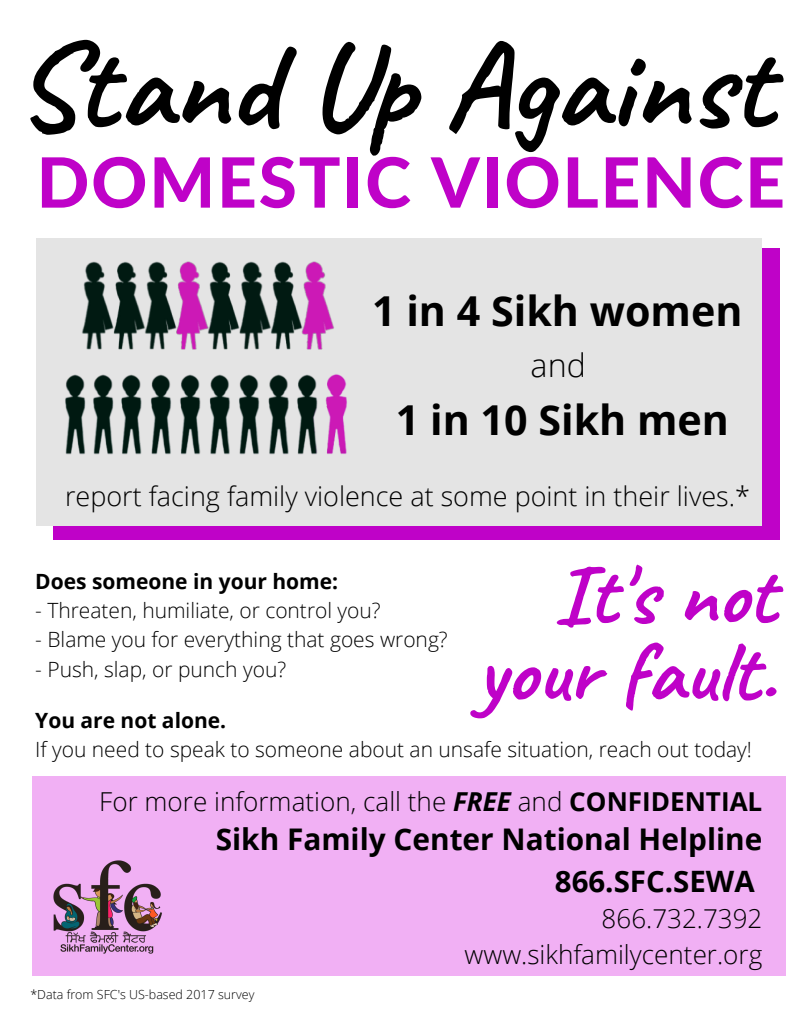
<style>
.page{position:relative;width:810px;height:1013px;background:#fff}
.page>*{position:absolute;margin:0;border:0;box-sizing:border-box;transform-origin:0 0}
.t1{font:700 123.7px "Caveat";color:#000}
.t2{font:700 85.7px/77.4px "Caveat";color:#bf02c8;text-align:right}
.t3{font:800 69.3px "Lato";letter-spacing:.025em;color:#bf02c8}
.t4{font:700 41.2px "Open Sans";color:#000}
.t5{font:300 32.3px "Open Sans";color:#000}
.t6{font:700 29.8px "Open Sans";color:#000}
.t7{font:700 29.5px "Open Sans";color:#000}
.t8{font:300 27px "Open Sans";color:#000}
.t9{font:300 26.1px "Open Sans";color:#000}
.t10{font:300 26px "Open Sans";color:#000}
.t11{font:300 21px "Open Sans";color:#000}
.t12{font:700 21px "Open Sans";color:#000}
.t13{font:300 12.5px "Open Sans";color:#000}
.s1{font-weight:700;font-style:italic}
.s2{font-weight:700}
</style>
<div class="page">
<div style="left:53px;top:248px;width:727px;height:292px;background:#bf02c8"></div>
<div style="left:37px;top:238px;width:725px;height:287px;background:#e4e4e4"></div>
<div style="left:32px;top:776px;width:754px;height:199px;background:#f1b0f4"></div>
<img style="left:53px;top:860px;width:109px;height:94px">
<img style="left:82px;top:261px;width:252px;height:89px">
<img style="left:93px;top:374px;width:254px;height:81px">
<img style="left:65px;top:374px;width:21px;height:81px">
<p class="t1" style="left:14px;top:8px;width:760px">Stand Up Against</p>
<p class="t3" style="left:37px;top:139px;width:750px">DOMESTIC VIOLENCE</p>
<p class="t4" style="left:372px;top:282px;width:372px">1 in 4 Sikh women</p>
<p class="t5" style="left:531px;top:342px;width:57px">and</p>
<p class="t4" style="left:396px;top:391px;width:335px">1 in 10 Sikh men</p>
<p class="t8" style="left:65px;top:477px;width:686px">report facing family violence at some point in their lives.*</p>
<p class="t2" style="left:476px;top:555px;width:301px">It's not your fault.</p>
<p class="t12" style="left:35px;top:566px;width:304px">Does someone in your home:</p>
<p class="t11" style="left:35px;top:595px;width:347px">- Threaten, humiliate, or control you?</p>
<p class="t11" style="left:35px;top:625px;width:414px">- Blame you for everything that goes wrong?</p>
<p class="t11" style="left:35px;top:654px;width:252px">- Push, slap, or punch you?</p>
<p class="t12" style="left:35px;top:705px;width:192px">You are not alone.</p>
<p class="t11" style="left:35px;top:734px;width:718px">If you need to speak to someone about an unsafe situation, reach out today!</p>
<p class="t9" style="left:99px;top:782px;width:665px">For more information, call the <span class="s1">FREE</span> and <span class="s2">CONFIDENTIAL</span></p>
<p class="t6" style="left:216px;top:818px;width:548px">Sikh Family Center National Helpline</p>
<p class="t7" style="left:555px;top:860px;width:201px">866.SFC.SEWA</p>
<p class="t10" style="left:602px;top:900px;width:162px">866.732.7392</p>
<p class="t9" style="left:465px;top:936px;width:299px">www.sikhfamilycenter.org</p>
<p class="t13" style="left:30px;top:986px;width:226px">*Data from SFC's US-based 2017 survey</p>
</div>
